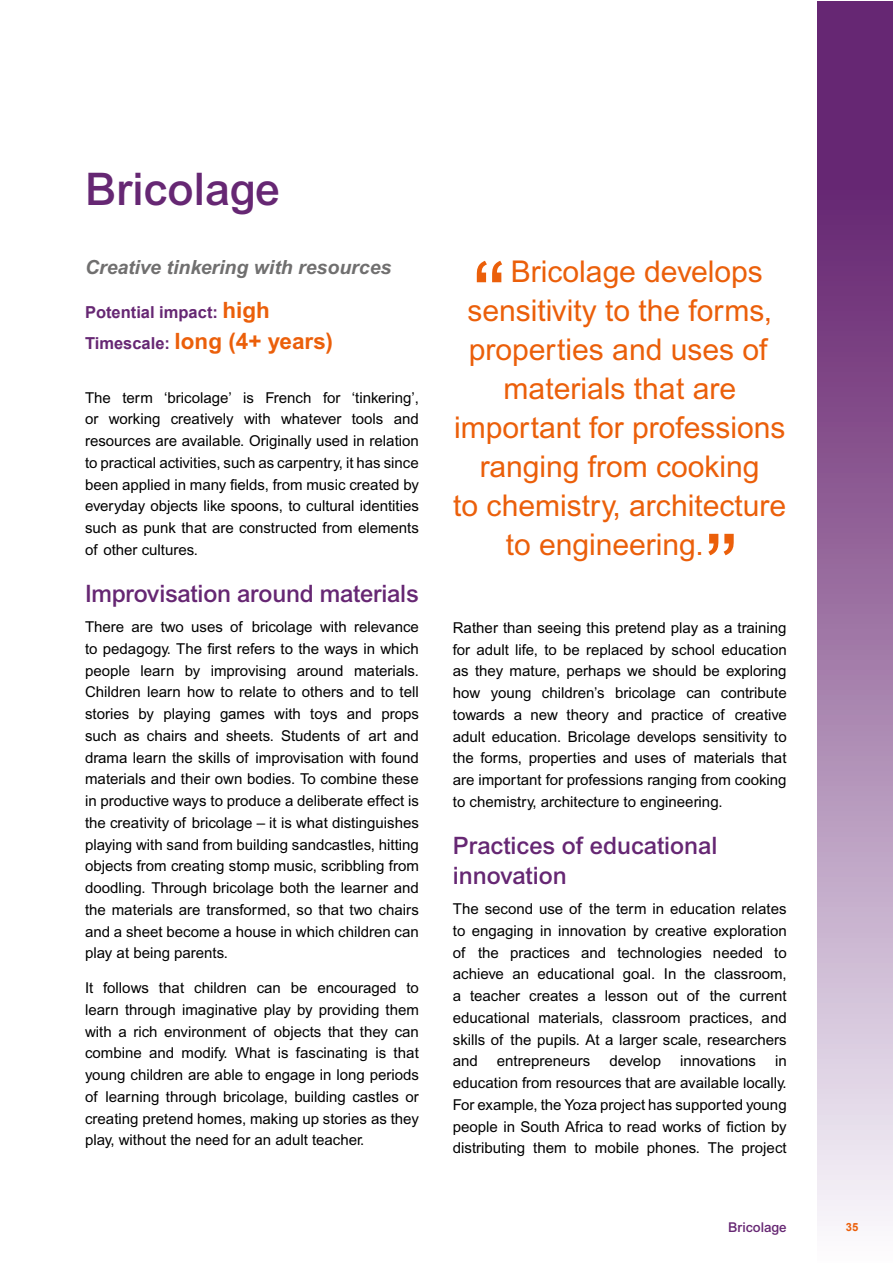
<style>
.page{position:relative;width:893px;height:1263px;background:#fff}
.page>*{position:absolute;margin:0;border:0;box-sizing:border-box;transform-origin:0 0}
.t1{font:500 45px "Arial";color:#662773}
.t2{font:30px "Arial";color:#eb5f0a}
.t3{font:500 24px/30px "Arial";letter-spacing:-.01em;color:#662773}
.t4{font:700 22.5px "Arial";color:#eb5f0a}
.t5{font:italic 700 19.5px "Arial";color:#706f6f}
.t6{font:700 16.5px "Arial";color:#662773}
.t7{font:15px/21.8px "Arial";color:#000;text-align:justify}
.t8{font:500 13.5px "Arial";color:#662773}
.t9{font:700 11.25px "Arial";color:#eb5f0a}
.s1{font-size:22.5px;color:#eb5f0a}
.s2{font-size:16.5px;color:#662773}
</style>
<div class="page">
<svg style="left:817px;top:1px;width:75px;height:1225px;background:#a179a8"></svg>
<svg style="left:477px;top:261px;width:25px;height:21px"></svg>
<svg style="left:708px;top:534px;width:26px;height:21px"></svg>
<h1 class="t1" style="left:85px;top:163px;width:196px">Bricolage</h1>
<h3 class="t5" style="left:85px;top:256px;width:308px">Creative tinkering with resources</h3>
<p class="t6" style="left:85px;top:303px;width:187px">Potential impact: <span class="s1">high</span></p>
<h3 class="t4" style="left:85px;top:328px;width:250px"><span class="s2">Timescale:</span> long (4+ years)</h3>
<p class="t7" style="left:85px;top:386px;width:335px">The term ‘bricolage’ is French for ‘tinkering’, or working creatively with whatever tools and resources are available. Originally used in relation to practical activities, such as carpentry, it has since been applied in many fields, from music created by everyday objects like spoons, to cultural identities such as punk that are constructed from elements of other cultures.</p>
<h3 class="t3" style="left:85px;top:578px;width:335px">Improvisation around materials</h3>
<p class="t7" style="left:85px;top:616px;width:335px">There are two uses of bricolage with relevance to pedagogy. The first refers to the ways in which people learn by improvising around materials.<br>Children learn how to relate to others and to tell stories by playing games with toys and props such as chairs and sheets. Students of art and drama learn the skills of improvisation with found materials and their own bodies. To combine these in productive ways to produce a deliberate effect is the creativity of bricolage – it is what distinguishes playing with sand from building sandcastles, hitting objects from creating stomp music, scribbling from doodling. Through bricolage both the learner and the materials are transformed, so that two chairs and a sheet become a house in which children can play at being parents.</p>
<p class="t7" style="left:85px;top:977px;width:335px">It follows that children can be encouraged to learn through imaginative play by providing them with a rich environment of objects that they can combine and modify. What is fascinating is that young children are able to engage in long periods of learning through bricolage, building castles or creating pretend homes, making up stories as they play, without the need for an adult teacher.</p>
<h2 class="t2" style="left:511px;top:254px;width:253px">Bricolage develops</h2>
<h2 class="t2" style="left:467px;top:293px;width:306px">sensitivity to the forms,</h2>
<h2 class="t2" style="left:469px;top:332px;width:300px">properties and uses of</h2>
<h2 class="t2" style="left:503px;top:371px;width:234px">materials that are</h2>
<h2 class="t2" style="left:454px;top:410px;width:333px">important for professions</h2>
<h2 class="t2" style="left:480px;top:449px;width:281px">ranging from cooking</h2>
<h2 class="t2" style="left:453px;top:488px;width:335px">to chemistry, architecture</h2>
<h2 class="t2" style="left:506px;top:527px;width:199px">to engineering.</h2>
<p class="t7" style="left:453px;top:617px;width:335px">Rather than seeing this pretend play as a training for adult life, to be replaced by school education as they mature, perhaps we should be exploring how young children’s bricolage can contribute towards a new theory and practice of creative adult education. Bricolage develops sensitivity to the forms, properties and uses of materials that are important for professions ranging from cooking to chemistry, architecture to engineering.</p>
<h3 class="t3" style="left:453px;top:830px;width:266px">Practices of educational innovation</h3>
<p class="t7" style="left:453px;top:898px;width:335px">The second use of the term in education relates to engaging in innovation by creative exploration of the practices and technologies needed to achieve an educational goal. In the classroom, a teacher creates a lesson out of the current educational materials, classroom practices, and skills of the pupils. At a larger scale, researchers and</p>
<p class="t7" style="left:453px;top:1050px;width:335px;text-indent:322px">in education from resources that are available locally.<br>For example, the Yoza project has supported young people in South Africa to read works of fiction by distributing them to mobile phones. The project</p>
<p class="t7" style="left:497px;top:1050px;width:95px">entrepreneurs</p>
<p class="t7" style="left:609px;top:1050px;width:53px">develop</p>
<p class="t7" style="left:680px;top:1050px;width:77px">innovations</p>
<p class="t8" style="left:728px;top:1219px;width:60px">Bricolage</p>
<p class="t9" style="left:846px;top:1221px;width:14px">35</p>
</div>
